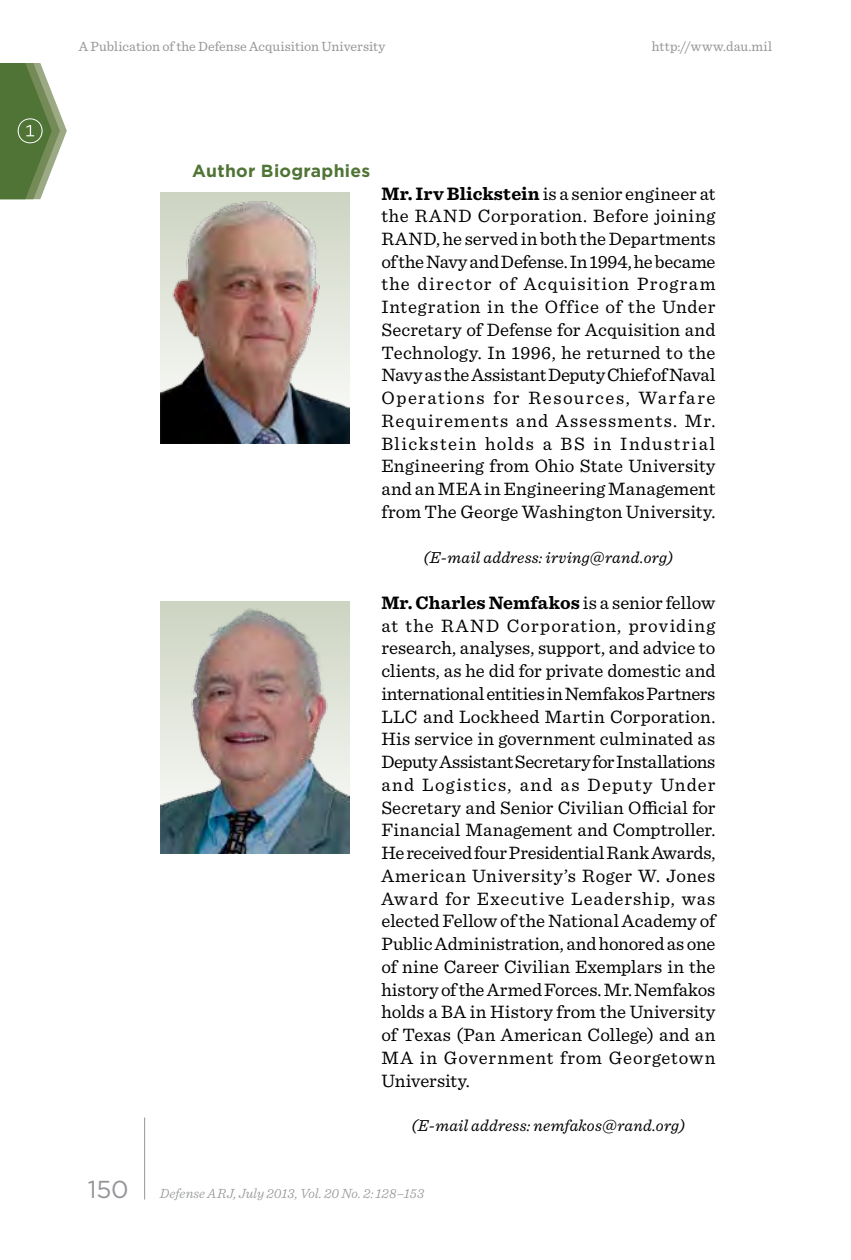
<style>
.page{position:relative;width:851px;height:1260px;background:#fff}
.page>*{position:absolute;margin:0;border:0;box-sizing:border-box;transform-origin:0 0}
.t1{font:24.5px "Gotham";color:#939598}
.Author_Bio{font:18.9px/22.8px "Sentinel";letter-spacing:.02em;color:#000;text-align:justify}
.Author_Bio_Heading{font:700 17.5px "Gotham";letter-spacing:.015em;color:#4f7435}
.t2{font:italic 16.62px "Sentinel";letter-spacing:.015em;color:#000}
.t3{font:14px "Sentinel";letter-spacing:.005em;color:#939598}
.t4{font:italic 300 14px "Sentinel";letter-spacing:.005em;color:#939598}
.s1{font-weight:700}
</style>
<div class="page">
<hr style="left:144px;top:1118px;width:1px;height:82px;background:#939598">
<svg style="left:0;top:63px;width:67px;height:136px"></svg>
<img style="left:161px;top:192px;width:189px;height:252px">
<img style="left:161px;top:601px;width:189px;height:252px">
<p class="t3" style="left:79px;top:35px;width:308px">A Publication of the Defense Acquisition University</p>
<p class="t3" style="left:652px;top:35px;width:122px">http://www.dau.mil</p>
<p class="Author_Bio_Heading" style="left:192px;top:159px;width:179px">Author Biographies</p>
<p class="Author_Bio" style="left:381px;top:181px;width:336px"><span class="s1">Mr. Irv Blickstein</span> is a senior engineer at the RAND Corporation. Before joining RAND, he served in both the Departments of the Navy and Defense. In 1994, he became the director of Acquisition Program Integration in the Office of the Under Secretary of Defense for Acquisition and Technology. In 1996, he returned to the Navy as the Assistant Deputy Chief of Naval Operations for Resources, Warfare Requirements and Assessments. Mr.<br>Blickstein holds a BS in Industrial Engineering from Ohio State University and an MEA in Engineering Management from The George Washington University.</p>
<p class="t2" style="left:423px;top:545px;width:251px">(E-mail address: irving@rand.org)</p>
<p class="Author_Bio" style="left:381px;top:590px;width:335px"><span class="s1">Mr. Charles Nemfakos</span> is a senior fellow at the RAND Corporation, providing research, analyses, support, and advice to clients, as he did for private domestic and international entities in Nemfakos Partners LLC and Lockheed Martin Corporation.<br>His service in government culminated as Deputy Assistant Secretary for Installations and Logistics, and as Deputy Under Secretary and Senior Civilian Official for Financial Management and Comptroller.<br>He received four Presidential Rank Awards, American University’s Roger W. Jones Award for Executive Leadership, was elected Fellow of the National Academy of Public Administration, and honored as one of nine Career Civilian Exemplars in the history of the Armed Forces. Mr. Nemfakos holds a BA in History from the University of Texas (Pan American College) and an MA in Government from Georgetown University.</p>
<p class="t2" style="left:411px;top:1113px;width:275px">(E-mail address: nemfakos@rand.org)</p>
<p class="t1" style="left:88px;top:1173px;width:42px">150</p>
<p class="t4" style="left:160px;top:1183px;width:266px">Defense ARJ, July 2013, Vol. 20 No. 2: 128–153</p>
</div>
